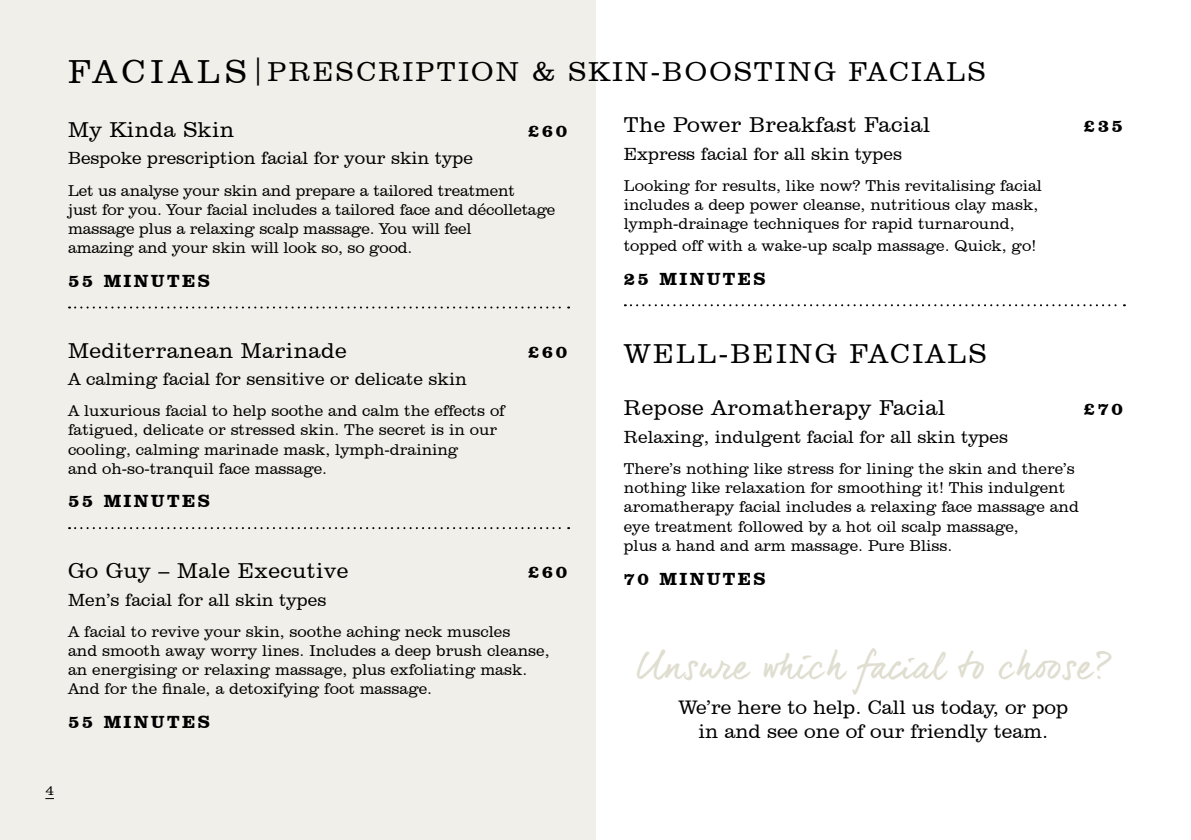
<style>
.page{position:relative;width:1191px;height:840px;background:#fff}
.page>*{position:absolute;margin:0;border:0;box-sizing:border-box;transform-origin:0 0}
.t1{font:36px "dear Joe 6";color:#e0ded0}
.t2{font:300 28px "Clarendon BT";letter-spacing:.08em;color:#000}
.t3{font:300 22px "Clarendon BT";letter-spacing:.02em;color:#000}
.t4{font:300 20px/24px "Clarendon BT";color:#000;text-align:center}
.t5{font:300 18px "Clarendon BT";color:#000}
.t6{font:700 18px "Clarendon BT";letter-spacing:.13em;color:#000}
.t7{font:300 16px/19.2px "Clarendon BT";color:#000}
.t8{font:300 14px "Clarendon BT";color:#000}
.s1{font-size:34px}
</style>
<div class="page">
<div style="left:0;top:0;width:595px;height:839px;background:#f0efe9"></div>
<svg style="left:69px;top:306px;width:500px;height:2px"></svg>
<svg style="left:69px;top:527px;width:500px;height:2px"></svg>
<svg style="left:625px;top:304px;width:500px;height:2px"></svg>
<h2 class="t2" style="left:68px;top:54px;width:919px"><span class="s1">FACIALS</span>|PRESCRIPTION &amp; SKIN-BOOSTING FACIALS</h2>
<h3 class="t3" style="left:68px;top:116px;width:168px">My Kinda Skin</h3>
<p class="t6" style="left:528px;top:120px;width:40px">£60</p>
<p class="t5" style="left:68px;top:147px;width:406px">Bespoke prescription facial for your skin type</p>
<p class="t7" style="left:68px;top:180px;width:489px">Let us analyse your skin and prepare a tailored treatment<br>just for you. Your facial includes a tailored face and décolletage massage plus a relaxing scalp massage. You will feel<br>amazing and your skin will look so, so good.</p>
<p class="t6" style="left:68px;top:269px;width:143px">55 MINUTES</p>
<h3 class="t3" style="left:624px;top:111px;width:308px">The Power Breakfast Facial</h3>
<p class="t6" style="left:1084px;top:115px;width:40px">£35</p>
<p class="t5" style="left:624px;top:143px;width:280px">Express facial for all skin types</p>
<p class="t7" style="left:624px;top:175px;width:420px">Looking for results, like now? This revitalising facial includes a deep power cleanse, nutritious clay mask, lymph-drainage techniques for rapid turnaround,</p>
<p class="t7" style="left:624px;top:235px;width:414px">topped off with a wake-up scalp massage. Quick, go!</p>
<p class="t6" style="left:624px;top:267px;width:143px">25 MINUTES</p>
<h3 class="t3" style="left:68px;top:336px;width:280px">Mediterranean Marinade</h3>
<p class="t6" style="left:528px;top:340px;width:40px">£60</p>
<p class="t5" style="left:68px;top:367px;width:400px">A calming facial for sensitive or delicate skin</p>
<p class="t7" style="left:68px;top:400px;width:438px">A luxurious facial to help soothe and calm the effects of fatigued, delicate or stressed skin. The secret is in our cooling, calming marinade mask, lymph-draining<br>and oh-so-tranquil face massage.</p>
<p class="t6" style="left:68px;top:490px;width:143px">55 MINUTES</p>
<h3 class="t3" style="left:68px;top:557px;width:282px">Go Guy – Male Executive</h3>
<p class="t6" style="left:528px;top:560px;width:40px">£60</p>
<p class="t5" style="left:68px;top:588px;width:260px">Men’s facial for all skin types</p>
<p class="t7" style="left:68px;top:621px;width:483px">A facial to revive your skin, soothe aching neck muscles<br>and smooth away worry lines. Includes a deep brush cleanse, an energising or relaxing massage, plus exfoliating mask.<br>And for the finale, a detoxifying foot massage.</p>
<p class="t6" style="left:68px;top:710px;width:143px">55 MINUTES</p>
<p class="t8" style="left:45px;top:780px;width:10px">4</p>
<h2 class="t2" style="left:624px;top:336px;width:364px">WELL-BEING FACIALS</h2>
<h3 class="t3" style="left:624px;top:394px;width:323px">Repose Aromatherapy Facial</h3>
<p class="t6" style="left:1084px;top:398px;width:40px">£70</p>
<p class="t5" style="left:624px;top:425px;width:386px">Relaxing, indulgent facial for all skin types</p>
<p class="t7" style="left:624px;top:458px;width:456px">There’s nothing like stress for lining the skin and there’s nothing like relaxation for smoothing it! This indulgent aromatherapy facial includes a relaxing face massage and eye treatment followed by a hot oil scalp massage,<br>plus a hand and arm massage. Pure Bliss.</p>
<p class="t6" style="left:624px;top:567px;width:143px">70 MINUTES</p>
<h1 class="t1" style="left:636px;top:644px;width:475px">Unsure which facial to choose?</h1>
<p class="t4" style="left:678px;top:694px;width:391px">We’re here to help. Call us today, or pop in and see one of our friendly team.</p>
</div>
